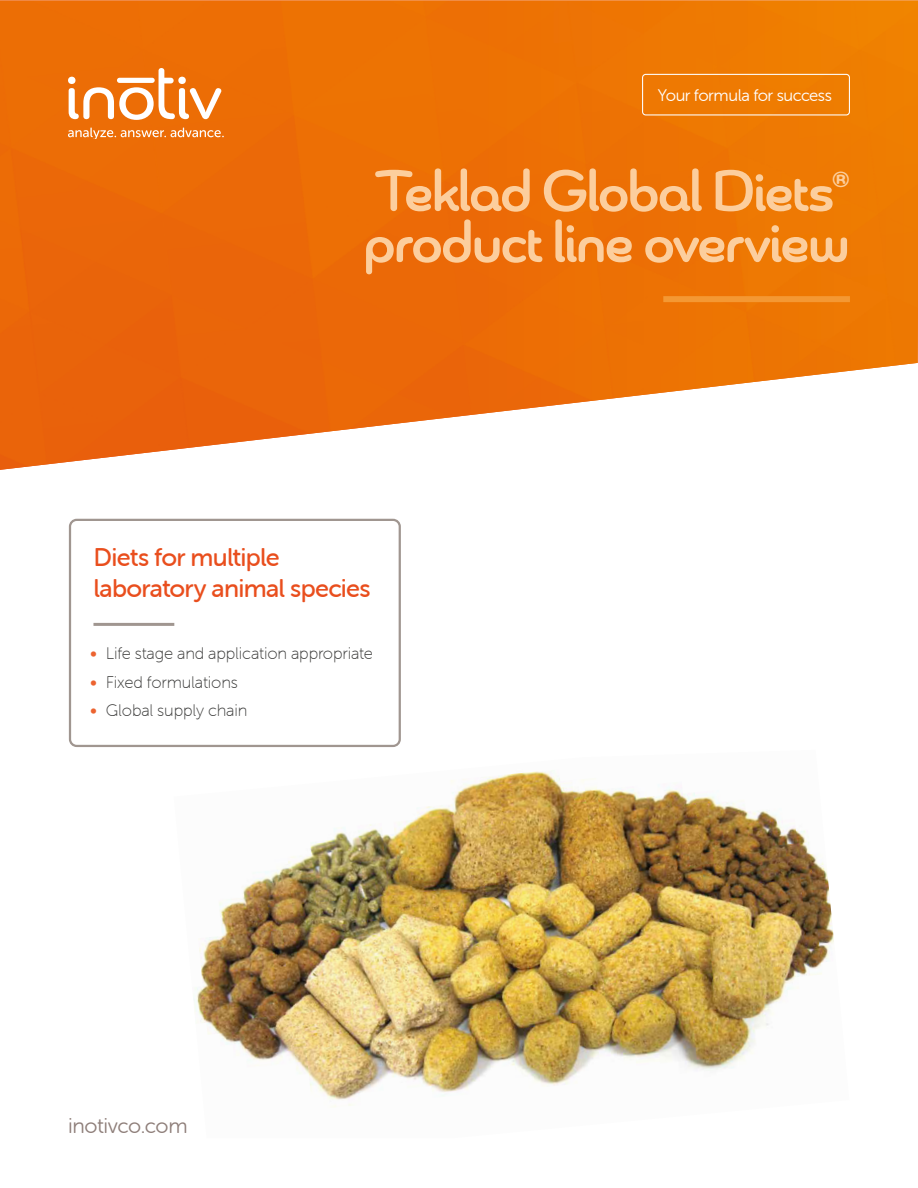
<style>
.page{position:relative;width:918px;height:1188px;background:#fff}
.page>*{position:absolute;margin:0;border:0;box-sizing:border-box;transform-origin:0 0}
.t1{font:500 58.5px "Chennai";letter-spacing:-.03em;color:#fcce9d}
.t2{font:25.5px/31.5px "Museo Sans Rounded 500";letter-spacing:-.03em;color:#e94e1d}
.t3{font:500 21.9px "Chennai";color:#fcce9d}
.t4{font:21.3px "Museo Sans Rounded 300";letter-spacing:-.015em;color:#8e7e79}
.t5{font:16.8px "Museo Sans Rounded 100";letter-spacing:-.01em;color:#3c3c3b}
.t6{font:16.8px "Museo Sans Rounded 300";letter-spacing:-.03em;color:#fff}
.s1{font-family:"Museo Sans Rounded 500";color:#ec6330}
</style>
<div class="page">
<img style="left:0;top:0;width:918px;height:470px">
<div style="left:663px;top:296px;width:187px;height:6px;background:#f49833"></div>
<svg style="left:68px;top:68px;width:156px;height:70px"></svg>
<div style="left:69px;top:519px;width:332px;height:228px;border:2px solid #a09690;border-radius:7px"></div>
<div style="left:642px;top:74px;width:208px;height:41px;border:1px solid #fff;border-radius:3px"></div>
<hr style="left:93px;top:623px;width:81px;height:3px;background:#a09690">
<img style="left:194px;top:770px;width:640px;height:337px">
<p class="t6" style="left:658px;top:86px;width:176px">Your formula for success</p>
<h1 class="t1" style="left:375px;top:153px;width:461px">Teklad Global Diets</h1>
<h3 class="t3" style="left:833px;top:165px;width:19px">®</h3>
<h1 class="t1" style="left:363px;top:204px;width:488px">product line overview</h1>
<h2 class="t2" style="left:93px;top:541px;width:279px">Diets for multiple laboratory animal species</h2>
<p class="t5" style="left:90px;top:645px;width:284px"><span class="s1">•</span> Life stage and application appropriate</p>
<p class="t5" style="left:90px;top:673px;width:149px"><span class="s1">•</span> Fixed formulations</p>
<p class="t5" style="left:90px;top:701px;width:159px"><span class="s1">•</span> Global supply chain</p>
<p class="t4" style="left:68px;top:1114px;width:121px">inotivco.com</p>
</div>
